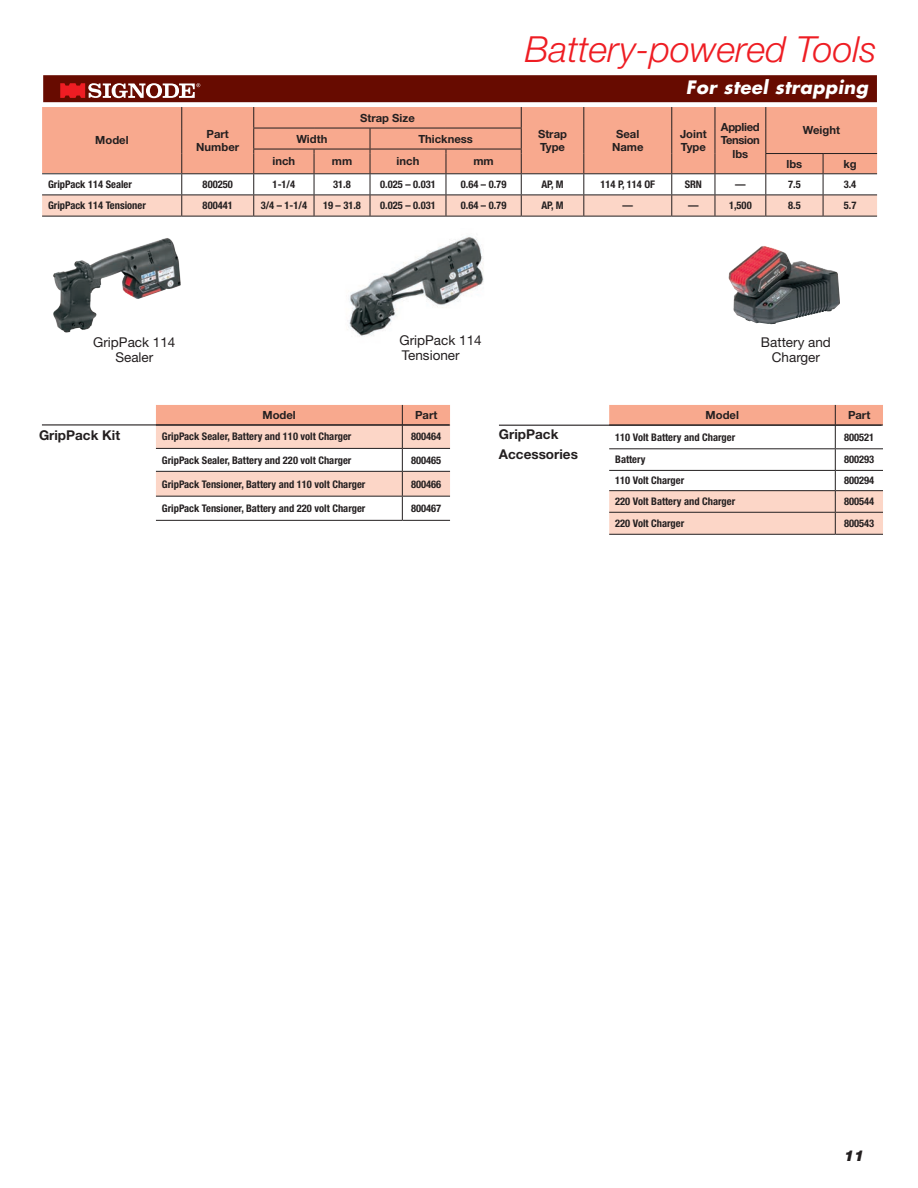
<style>
.page{position:relative;width:918px;height:1188px;background:#fff}
.page>*{position:absolute;margin:0;border:0;box-sizing:border-box;transform-origin:0 0}
.t1{font:italic 300 36px "Helvetica Neue LT Std";color:#ee1d23}
.t2{font:italic 700 18px "Futura Std";letter-spacing:.02em;color:#fff}
.t3{font:italic 900 15px "Helvetica Neue LT Std";color:#231f20}
.t4{font:13.5px/15px "Helvetica Neue LT Std";color:#231f20;text-align:center}
.t5{font:700 13.5px/19.5px "Helvetica Neue LT Std";color:#231f20}
.t6{font:700 11.25px/13.5px "Helvetica Neue LT Std";color:#231f20;text-align:center}
.t7{font:700 11.25px/13.5px "Helvetica Neue LT Std";letter-spacing:-.025em;color:#231f20;text-align:center}
.t8{font:700 condensed 10.5px "Helvetica Neue LT Std";color:#231f20}
</style>
<div class="page">
<div style="left:43px;top:75px;width:834px;height:27px;background:#670b00"></div>
<svg style="left:60px;top:83px;width:140px;height:15px"></svg>
<img style="left:349px;top:236px;width:135px;height:101px">
<img style="left:53px;top:238px;width:128px;height:95px">
<img style="left:728px;top:246px;width:112px;height:78px">
<svg style="left:42px;top:107px;width:835px;height:109px"></svg>
<hr style="left:254px;top:216px;width:60px;height:1px;background:#231f20">
<hr style="left:314px;top:216px;width:56px;height:1px;background:#231f20">
<hr style="left:370px;top:216px;width:76px;height:1px;background:#231f20">
<hr style="left:446px;top:216px;width:75px;height:1px;background:#231f20">
<hr style="left:521px;top:216px;width:63px;height:1px;background:#231f20">
<hr style="left:584px;top:216px;width:88px;height:1px;background:#231f20">
<hr style="left:672px;top:216px;width:43px;height:1px;background:#231f20">
<hr style="left:715px;top:216px;width:51px;height:1px;background:#231f20">
<hr style="left:766px;top:216px;width:57px;height:1px;background:#231f20">
<hr style="left:823px;top:216px;width:54px;height:1px;background:#231f20">
<hr style="left:42px;top:216px;width:140px;height:1px;background:#231f20">
<hr style="left:182px;top:216px;width:72px;height:1px;background:#231f20">
<svg style="left:609px;top:405px;width:274px;height:129px"></svg>
<hr style="left:609px;top:512px;width:226px;height:1px;background:#231f20">
<hr style="left:609px;top:534px;width:226px;height:1px;background:#231f20">
<hr style="left:835px;top:512px;width:48px;height:1px;background:#231f20">
<hr style="left:835px;top:534px;width:48px;height:1px;background:#231f20">
<hr style="left:499px;top:425px;width:383px;height:1px;background:#231f20">
<svg style="left:156px;top:405px;width:294px;height:115px"></svg>
<hr style="left:156px;top:425px;width:246px;height:1px;background:#231f20">
<hr style="left:156px;top:448px;width:246px;height:1px;background:#231f20">
<hr style="left:156px;top:471px;width:246px;height:1px;background:#231f20">
<hr style="left:156px;top:496px;width:246px;height:1px;background:#231f20">
<hr style="left:156px;top:520px;width:246px;height:1px;background:#231f20">
<hr style="left:402px;top:425px;width:48px;height:1px;background:#231f20">
<hr style="left:402px;top:448px;width:48px;height:1px;background:#231f20">
<hr style="left:402px;top:471px;width:48px;height:1px;background:#231f20">
<hr style="left:402px;top:496px;width:48px;height:1px;background:#231f20">
<hr style="left:402px;top:520px;width:48px;height:1px;background:#231f20">
<hr style="left:42px;top:424px;width:407px;height:1px;background:#231f20">
<h1 class="t1" style="left:525px;top:27px;width:354px">Battery-powered Tools</h1>
<p class="t6" style="left:95px;top:133px;width:35px">Model</p>
<p class="t6" style="left:196px;top:127px;width:44px">Part<br>Number</p>
<h2 class="t2" style="left:686px;top:75px;width:183px">For steel strapping</h2>
<p class="t6" style="left:360px;top:111px;width:56px">Strap Size</p>
<p class="t6" style="left:538px;top:127px;width:30px;text-align:left">Strap<br>Type</p>
<p class="t6" style="left:612px;top:127px;width:33px">Seal<br>Name</p>
<p class="t6" style="left:680px;top:127px;width:28px;text-align:left">Joint<br>Type</p>
<p class="t7" style="left:721px;top:120px;width:40px">Applied<br>Tension lbs</p>
<p class="t6" style="left:803px;top:123px;width:39px">Weight</p>
<p class="t6" style="left:296px;top:132px;width:33px">Width</p>
<p class="t6" style="left:418px;top:132px;width:56px">Thickness</p>
<p class="t6" style="left:273px;top:154px;width:24px">inch</p>
<p class="t6" style="left:332px;top:154px;width:22px">mm</p>
<p class="t6" style="left:397px;top:154px;width:24px">inch</p>
<p class="t6" style="left:473px;top:154px;width:22px">mm</p>
<p class="t6" style="left:787px;top:157px;width:17px">lbs</p>
<p class="t6" style="left:843px;top:157px;width:15px">kg</p>
<p class="t8" style="left:48px;top:178px;width:85px">GripPack 114 Sealer</p>
<p class="t8" style="left:203px;top:178px;width:32px">800250</p>
<p class="t8" style="left:273px;top:178px;width:24px">1-1/4</p>
<p class="t8" style="left:333px;top:178px;width:19px">31.8</p>
<p class="t8" style="left:380px;top:178px;width:57px">0.025 – 0.031</p>
<p class="t8" style="left:461px;top:178px;width:47px">0.64 – 0.79</p>
<p class="t8" style="left:541px;top:178px;width:24px">AP, M</p>
<p class="t8" style="left:601px;top:178px;width:56px">114 P, 114 OF</p>
<p class="t8" style="left:685px;top:178px;width:19px">SRN</p>
<p class="t8" style="left:735px;top:178px;width:12px">—</p>
<p class="t8" style="left:788px;top:178px;width:14px">7.5</p>
<p class="t8" style="left:844px;top:178px;width:14px">3.4</p>
<p class="t8" style="left:48px;top:199px;width:99px">GripPack 114 Tensioner</p>
<p class="t8" style="left:203px;top:199px;width:32px">800441</p>
<p class="t8" style="left:261px;top:199px;width:48px">3/4 – 1-1/4</p>
<p class="t8" style="left:323px;top:199px;width:40px">19 – 31.8</p>
<p class="t8" style="left:380px;top:199px;width:57px">0.025 – 0.031</p>
<p class="t8" style="left:461px;top:199px;width:47px">0.64 – 0.79</p>
<p class="t8" style="left:541px;top:199px;width:24px">AP, M</p>
<p class="t8" style="left:623px;top:199px;width:12px">—</p>
<p class="t8" style="left:688px;top:199px;width:12px">—</p>
<p class="t8" style="left:729px;top:199px;width:24px">1,500</p>
<p class="t8" style="left:788px;top:199px;width:14px">8.5</p>
<p class="t8" style="left:844px;top:199px;width:14px">5.7</p>
<p class="t4" style="left:399px;top:333px;width:84px;text-align:left">GripPack 114<br>Tensioner</p>
<p class="t4" style="left:93px;top:335px;width:84px">GripPack 114<br>Sealer</p>
<p class="t4" style="left:761px;top:335px;width:72px">Battery and<br>Charger</p>
<p class="t5" style="left:39px;top:425px;width:83px">GripPack Kit</p>
<p class="t6" style="left:262px;top:408px;width:35px">Model</p>
<p class="t6" style="left:415px;top:408px;width:24px">Part</p>
<p class="t8" style="left:162px;top:430px;width:191px">GripPack Sealer, Battery and 110 volt Charger</p>
<p class="t8" style="left:411px;top:430px;width:32px">800464</p>
<p class="t8" style="left:162px;top:454px;width:191px">GripPack Sealer, Battery and 220 volt Charger</p>
<p class="t8" style="left:411px;top:454px;width:32px">800465</p>
<p class="t8" style="left:162px;top:477px;width:205px">GripPack Tensioner, Battery and 110 volt Charger</p>
<p class="t8" style="left:411px;top:477px;width:32px">800466</p>
<p class="t8" style="left:162px;top:502px;width:205px">GripPack Tensioner, Battery and 220 volt Charger</p>
<p class="t8" style="left:411px;top:502px;width:32px">800467</p>
<p class="t5" style="left:499px;top:425px;width:80px">GripPack<br>Accessories</p>
<p class="t6" style="left:706px;top:408px;width:35px">Model</p>
<p class="t6" style="left:848px;top:408px;width:24px">Part</p>
<p class="t8" style="left:615px;top:431px;width:121px">110 Volt Battery and Charger</p>
<p class="t8" style="left:844px;top:431px;width:32px">800521</p>
<p class="t8" style="left:615px;top:453px;width:32px">Battery</p>
<p class="t8" style="left:844px;top:453px;width:32px">800293</p>
<p class="t8" style="left:615px;top:474px;width:71px">110 Volt Charger</p>
<p class="t8" style="left:844px;top:474px;width:32px">800294</p>
<p class="t8" style="left:615px;top:495px;width:121px">220 Volt Battery and Charger</p>
<p class="t8" style="left:844px;top:495px;width:32px">800544</p>
<p class="t8" style="left:615px;top:517px;width:71px">220 Volt Charger</p>
<p class="t8" style="left:844px;top:517px;width:32px">800543</p>
<h3 class="t3" style="left:844px;top:1147px;width:22px">11</h3>
</div>
